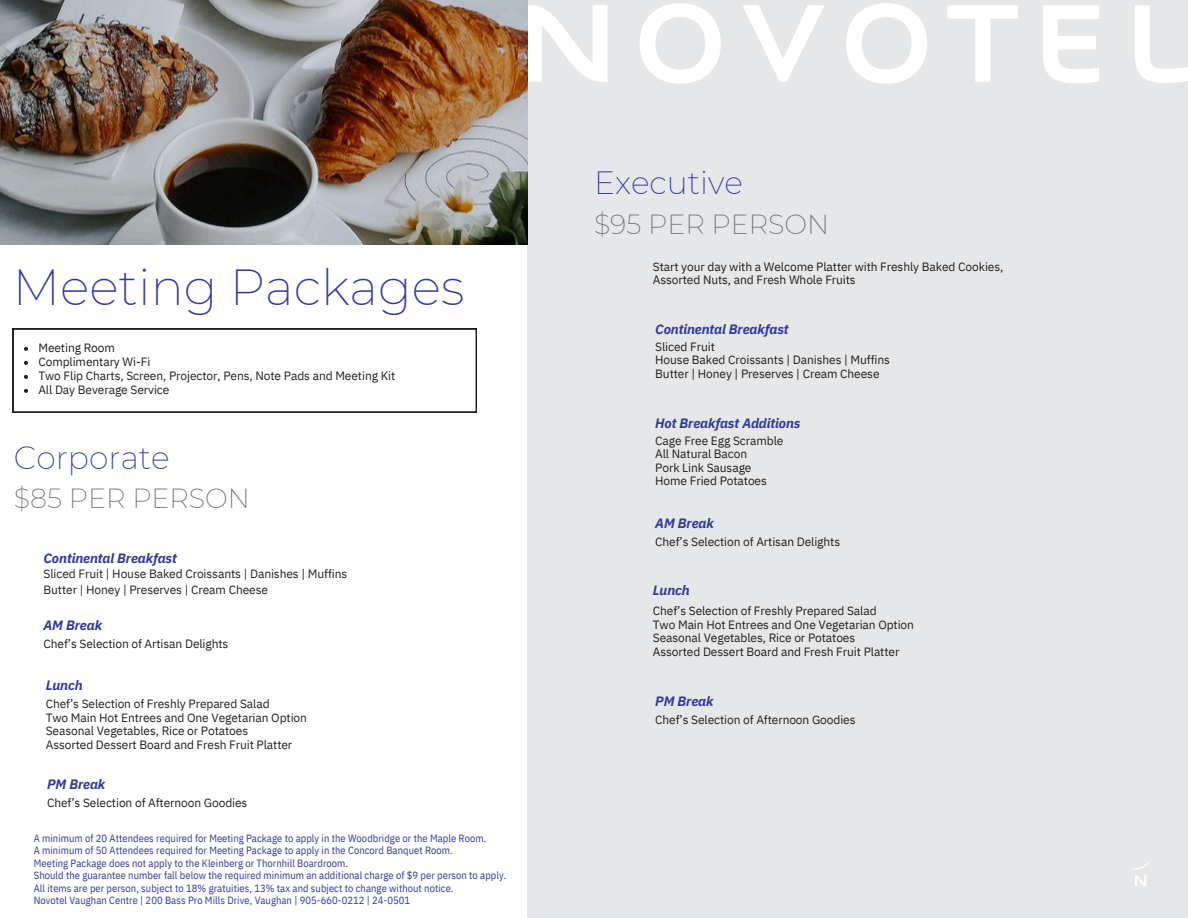
<style>
.page{position:relative;width:1188px;height:918px;background:#fff}
.page>*{position:absolute;margin:0;border:0;box-sizing:border-box;transform-origin:0 0}
.t1{font:200 49.5px "Montserrat";color:#323b97}
.t2{font:200 31.5px "Montserrat";color:#323b97}
.t3{font:200 27px "Montserrat";color:#6d6e70}
.t4{font:italic 700 13.5px "IBM Plex Sans";letter-spacing:-.01em;color:#323b97}
.t5{font:12px/13.5px "IBM Plex Sans";letter-spacing:-.01em;color:#231f20}
.t6{font:10.5px "IBM Plex Sans Cond";letter-spacing:.005em;color:#323b97}
</style>
<div class="page">
<div style="left:528px;top:0;width:660px;height:918px;background:#e6e7e8"></div>
<svg style="left:1131px;top:862px;width:18px;height:24px"></svg>
<svg style="left:528px;top:5px;width:80px;height:77px"></svg>
<svg style="left:640px;top:3px;width:81px;height:81px"></svg>
<svg style="left:743px;top:5px;width:81px;height:77px"></svg>
<svg style="left:846px;top:3px;width:81px;height:81px"></svg>
<svg style="left:947px;top:5px;width:71px;height:77px"></svg>
<svg style="left:1043px;top:5px;width:56px;height:78px"></svg>
<svg style="left:1135px;top:55px;width:53px;height:28px"></svg>
<img style="left:0;top:0;width:528px;height:244px">
<svg style="left:13px;top:329px;width:464px;height:83px"></svg>
<p class="t1" style="left:13px;top:257px;width:453px">Meeting Packages</p>
<h3 class="t5" style="left:38px;top:341px;width:78px">Meeting Room</h3>
<h5 class="t5" style="left:38px;top:355px;width:114px">Complimentary Wi-Fi</h5>
<h5 class="t5" style="left:38px;top:369px;width:358px">Two Flip Charts, Screen, Projector, Pens, Note Pads and Meeting Kit</h5>
<p class="t5" style="left:38px;top:383px;width:133px">All Day Beverage Service</p>
<h5 class="t2" style="left:14px;top:438px;width:157px">Corporate</h5>
<h5 class="t3" style="left:14px;top:482px;width:238px">$85 PER PERSON</h5>
<h5 class="t4" style="left:44px;top:550px;width:135px">Continental Breakfast</h5>
<h5 class="t5" style="left:44px;top:566px;width:305px;line-height:16px">Sliced Fruit | House Baked Croissants | Danishes | Muffins<br>Butter | Honey | Preserves | Cream Cheese</h5>
<p class="t4" style="left:44px;top:617px;width:60px">AM Break</p>
<p class="t5" style="left:44px;top:637px;width:186px">Chef’s Selection of Artisan Delights</p>
<p class="t4" style="left:46px;top:676px;width:38px">Lunch</p>
<h2 class="t5" style="left:46px;top:697px;width:263px">Chef’s Selection of Freshly Prepared Salad<br>Two Main Hot Entrees and One Vegetarian Option Seasonal Vegetables, Rice or Potatoes<br>Assorted Dessert Board and Fresh Fruit Platter</h2>
<h1 class="t4" style="left:47px;top:775px;width:60px">PM Break</h1>
<h1 class="t5" style="left:47px;top:796px;width:202px">Chef’s Selection of Afternoon Goodies</h1>
<h2 class="t6" style="left:34px;top:831px;width:454px">A minimum of 20 Attendees required for Meeting Package to apply in the Woodbridge or the Maple Room.</h2>
<h5 class="t6" style="left:34px;top:844px;width:420px">A minimum of 50 Attendees required for Meeting Package to apply in the Concord Banquet Room.</h5>
<h5 class="t6" style="left:34px;top:856px;width:316px">Meeting Package does not apply to the Kleinberg or Thornhill Boardroom.</h5>
<h4 class="t6" style="left:34px;top:868px;width:474px">Should the guarantee number fall below the required minimum an additional charge of $9 per person to apply.</h4>
<h5 class="t6" style="left:34px;top:881px;width:421px">All items are per person, subject to 18% gratuities, 13% tax and subject to change without notice.</h5>
<h3 class="t6" style="left:34px;top:893px;width:378px">Novotel Vaughan Centre | 200 Bass Pro Mills Drive, Vaughan | 905-660-0212 | 24-0501</h3>
<h5 class="t2" style="left:594px;top:164px;width:151px">Executive</h5>
<h5 class="t3" style="left:594px;top:208px;width:237px">$95 PER PERSON</h5>
<h5 class="t5" style="left:653px;top:259px;width:352px">Start your day with a Welcome Platter with Freshly Baked Cookies,<br>Assorted Nuts, and Fresh Whole Fruits</h5>
<p class="t4" style="left:655px;top:320px;width:135px">Continental Breakfast</p>
<p class="t5" style="left:655px;top:339px;width:236px">Sliced Fruit<br>House Baked Croissants | Danishes | Muffins<br>Butter | Honey | Preserves | Cream Cheese</p>
<p class="t4" style="left:655px;top:414px;width:147px">Hot Breakfast Additions</p>
<p class="t5" style="left:655px;top:434px;width:130px">Cage Free Egg Scramble<br>All Natural Bacon<br>Pork Link Sausage</p>
<p class="t5" style="left:655px;top:474px;width:113px">Home Fried Potatoes</p>
<p class="t4" style="left:655px;top:515px;width:60px">AM Break</p>
<p class="t5" style="left:655px;top:535px;width:186px">Chef’s Selection of Artisan Delights</p>
<p class="t4" style="left:653px;top:582px;width:38px">Lunch</p>
<p class="t5" style="left:653px;top:604px;width:263px">Chef’s Selection of Freshly Prepared Salad<br>Two Main Hot Entrees and One Vegetarian Option Seasonal Vegetables, Rice or Potatoes<br>Assorted Dessert Board and Fresh Fruit Platter</p>
<p class="t4" style="left:655px;top:692px;width:60px">PM Break</p>
<p class="t5" style="left:655px;top:713px;width:202px">Chef’s Selection of Afternoon Goodies</p>
</div>
